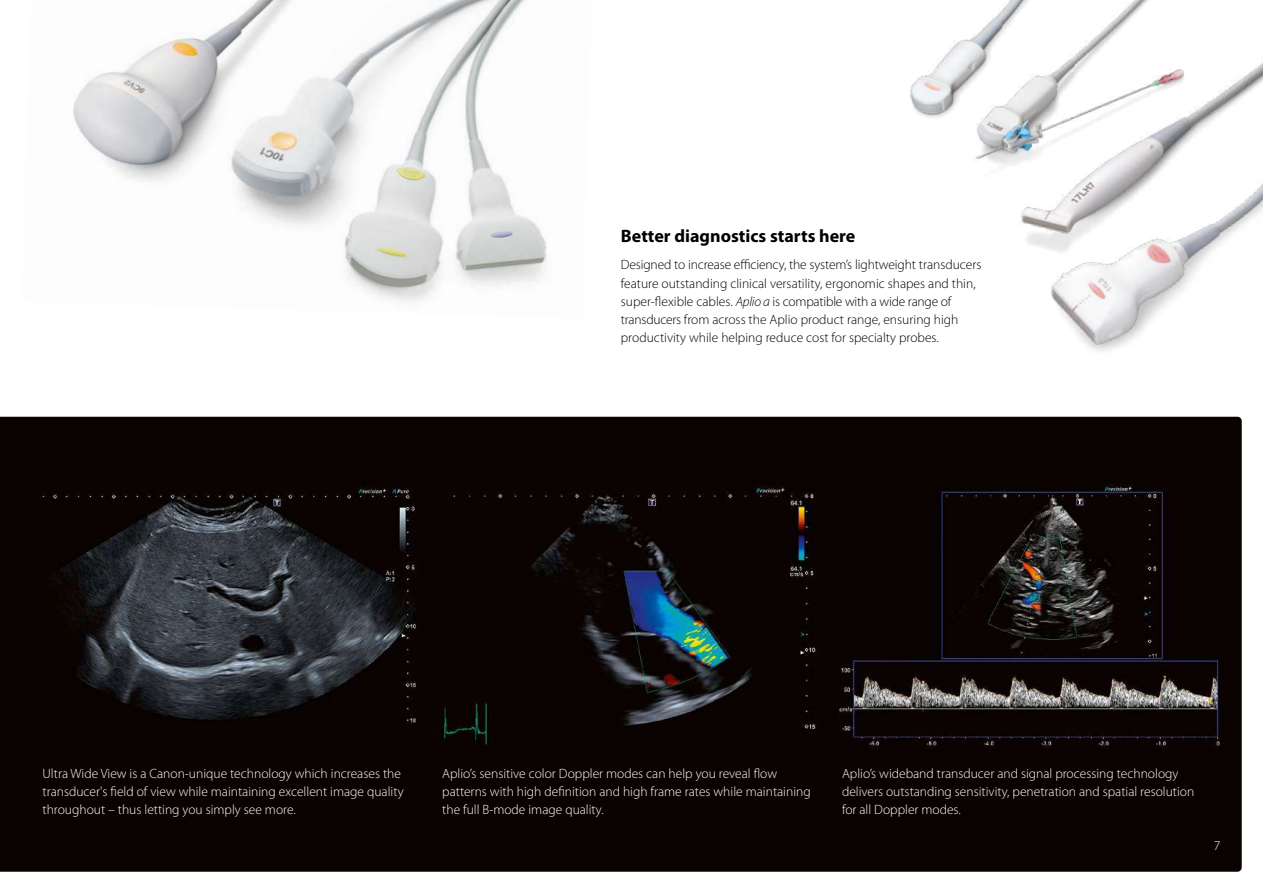
<style>
.page{position:relative;width:1263px;height:893px;background:#fff}
.page>*{position:absolute;margin:0;border:0;box-sizing:border-box;transform-origin:0 0}
.t1{font:700 18px "Myriad Pro";color:#000}
.t2{font:300 13.5px/18.1px "Myriad Pro";color:#fff}
.t3{font:300 13.5px/18.1px "Myriad Pro";color:#000}
.s1{font-style:italic}
</style>
<div class="page">
<img style="left:1051px;top:271px;width:144px;height:81px">
<img style="left:1021px;top:63px;width:242px;height:208px">
<img style="left:975px;top:0;width:231px;height:191px">
<img style="left:910px;top:0;width:140px;height:132px">
<img style="left:73px;top:0;width:474px;height:302px">
<div style="left:0;top:417px;width:1242px;height:455px;background:#090200"></div>
<img style="left:839px;top:479px;width:381px;height:269px">
<img style="left:444px;top:476px;width:376px;height:266px">
<img style="left:425px;top:690px;width:93px;height:55px">
<img style="left:43px;top:482px;width:378px;height:259px">
<h1 class="t1" style="left:621px;top:224px;width:236px">Better diagnostics starts here</h1>
<p class="t3" style="left:621px;top:256px;width:362px">Designed to increase efficiency, the system’s lightweight transducers feature outstanding clinical versatility, ergonomic shapes and thin, super-flexible cables. <span class="s1">Aplio a</span> is compatible with a wide range of transducers from across the Aplio product range, ensuring high productivity while helping reduce cost for specialty probes.</p>
<p class="t2" style="left:43px;top:764px;width:363px">Ultra Wide View is a Canon-unique technology which increases the transducer's field of view while maintaining excellent image quality throughout – thus letting you simply see more.</p>
<p class="t2" style="left:442px;top:764px;width:370px">Aplio’s sensitive color Doppler modes can help you reveal flow patterns with high definition and high frame rates while maintaining the full B-mode image quality.</p>
<p class="t2" style="left:842px;top:764px;width:354px">Aplio’s wideband transducer and signal processing technology delivers outstanding sensitivity, penetration and spatial resolution for all Doppler modes.</p>
<p class="t2" style="left:1214px;top:837px;width:8px">7</p>
</div>
